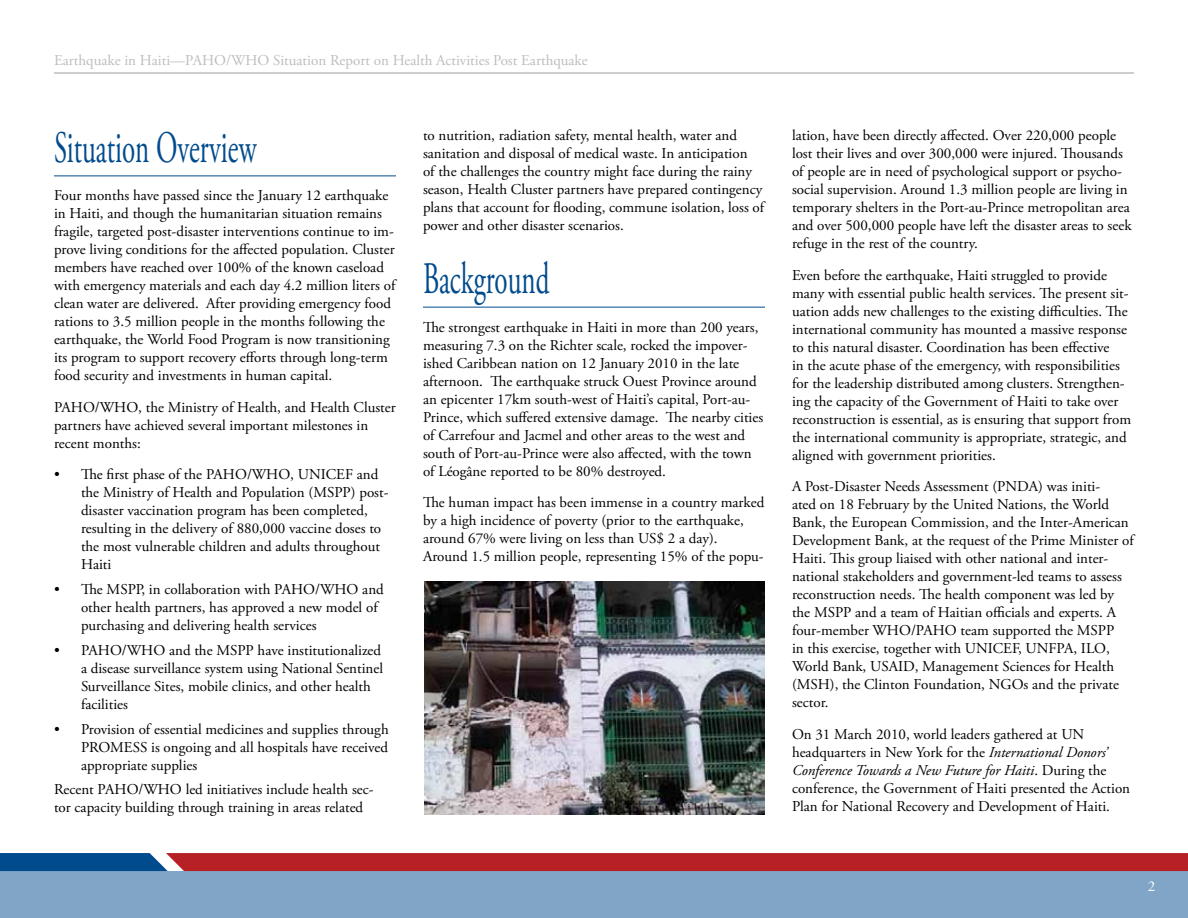
<style>
.page{position:relative;width:1188px;height:918px;background:#fff}
.page>*{position:absolute;margin:0;border:0;box-sizing:border-box;transform-origin:0 0}
.t1{font:45px "Adobe Garamond Pro";color:#004b8d;scale:.6 1}
.t2{font:15px/18px "Adobe Garamond Pro";color:#000}
.t3{font:15px "Adobe Garamond Pro";color:#bdbdc1}
.t4{font:15px "Adobe Garamond Pro";color:#fff}
.s1{font-style:italic}
</style>
<div class="page">
<div style="left:0;top:871px;width:1188px;height:47px;background:#80a5c6"></div>
<svg style="left:0;top:853px;width:1188px;height:18px;background:#9f2a37"></svg>
<hr style="left:54px;top:72px;width:1080px;height:2px;background:#bdbdc1">
<hr style="left:54px;top:176px;width:342px;height:1px;background:#004b8d">
<hr style="left:423px;top:307px;width:342px;height:1px;background:#004b8d">
<img style="left:424px;top:582px;width:341px;height:232px">
<p class="t3" style="left:54px;top:51px;width:535px">Earthquake in Haiti—PAHO/WHO Situation Report on Health Activities Post Earthquake</p>
<h1 class="t1" style="left:54px;top:121px;width:339px">Situation Overview</h1>
<p class="t2" style="left:54px;top:187px;width:343px">Four months have passed since the January 12 earthquake in Haiti, and though the humanitarian situation remains fragile, targeted post-disaster interventions continue to im&shy;prove living conditions for the affected population. Cluster members have reached over 100% of the known caseload with emergency materials and each day 4.2 million liters of clean water are delivered. After providing emergency food rations to 3.5 million people in the months following the earthquake, the World Food Program is now transitioning its program to support recovery efforts through long-term food security and investments in human capital.</p>
<p class="t2" style="left:54px;top:399px;width:343px">PAHO/WHO, the Ministry of Health, and Health Cluster partners have achieved several important milestones in recent months:</p>
<p class="t2" style="left:81px;top:466px;width:309px;text-indent:-27px">• The first phase of the PAHO/WHO, UNICEF and the Ministry of Health and Population (MSPP) post&shy;disaster vaccination program has been completed, resulting in the delivery of 880,000 vaccine doses to the most vulnerable children and adults throughout Haiti</p>
<p class="t2" style="left:81px;top:581px;width:304px;text-indent:-27px">• The MSPP, in collaboration with PAHO/WHO and other health partners, has approved a new model of purchasing and delivering health services</p>
<p class="t2" style="left:81px;top:642px;width:304px;text-indent:-27px">• PAHO/WHO and the MSPP have institutionalized a disease surveillance system using National Sentinel Surveillance Sites, mobile clinics, and other health facilities</p>
<p class="t2" style="left:81px;top:720px;width:309px;text-align:justify;text-indent:-27px">• Provision of essential medicines and supplies through PROMESS is ongoing and all hospitals have received appropriate supplies</p>
<p class="t2" style="left:54px;top:781px;width:321px">Recent PAHO/WHO led initiatives include health sec&shy;tor capacity building through training in areas related</p>
<p class="t2" style="left:423px;top:127px;width:343px">to nutrition, radiation safety, mental health, water and sanitation and disposal of medical waste. In anticipation<br>of the challenges the country might face during the rainy season, Health Cluster partners have prepared contingency plans that account for flooding, commune isolation, loss of power and other disaster scenarios.</p>
<h1 class="t1" style="left:423px;top:252px;width:212px">Background</h1>
<p class="t2" style="left:423px;top:318px;width:342px">The strongest earthquake in Haiti in more than 200 years, measuring 7.3 on the Richter scale, rocked the impover&shy;ished Caribbean nation on 12 January 2010 in the late afternoon. The earthquake struck Ouest Province around an epicenter 17km south-west of Haiti’s capital, Port-au-Prince, which suffered extensive damage. The nearby cities of Carrefour and Jacmel and other areas to the west and south of Port-au-Prince were also affected, with the town of Léogâne reported to be 80% destroyed.</p>
<p class="t2" style="left:423px;top:494px;width:343px">The human impact has been immense in a country marked by a high incidence of poverty (prior to the earthquake, around 67% were living on less than US$ 2 a day).<br>Around 1.5 million people, representing 15% of the popu-</p>
<p class="t2" style="left:792px;top:127px;width:341px">lation, have been directly affected. Over 220,000 people lost their lives and over 300,000 were injured. Thousands of people are in need of psychological support or psycho&shy;social supervision. Around 1.3 million people are living in temporary shelters in the Port-au-Prince metropolitan area and over 500,000 people have left the disaster areas to seek refuge in the rest of the country.</p>
<p class="t2" style="left:792px;top:267px;width:341px">Even before the earthquake, Haiti struggled to provide many with essential public health services. The present sit&shy;uation adds new challenges to the existing difficulties. The international community has mounted a massive response to this natural disaster. Coordination has been effective<br>in the acute phase of the emergency, with responsibilities for the leadership distributed among clusters. Strengthen&shy;ing the capacity of the Government of Haiti to take over reconstruction is essential, as is ensuring that support from the international community is appropriate, strategic, and aligned with government priorities.</p>
<p class="t2" style="left:792px;top:478px;width:343px">A Post-Disaster Needs Assessment (PNDA) was initi-<br>ated on 18 February by the United Nations, the World Bank, the European Commission, and the Inter-American Development Bank, at the request of the Prime Minister of Haiti. This group liaised with other national and inter&shy;national stakeholders and government-led teams to assess reconstruction needs. The health component was led by the MSPP and a team of Haitian officials and experts. A four-member WHO/PAHO team supported the MSPP<br>in this exercise, together with UNICEF, UNFPA, ILO, World Bank, USAID, Management Sciences for Health (MSH), the Clinton Foundation, NGOs and the private sector.</p>
<p class="t2" style="left:792px;top:726px;width:340px">On 31 March 2010, world leaders gathered at UN headquarters in New York for the <span class="s1">International Donors’ Conference Towards a New Future for Haiti</span>. During the conference, the Government of Haiti presented the Action Plan for National Recovery and Development of Haiti.</p>
<p class="t4" style="left:1148px;top:877px;width:9px">2</p>
</div>
